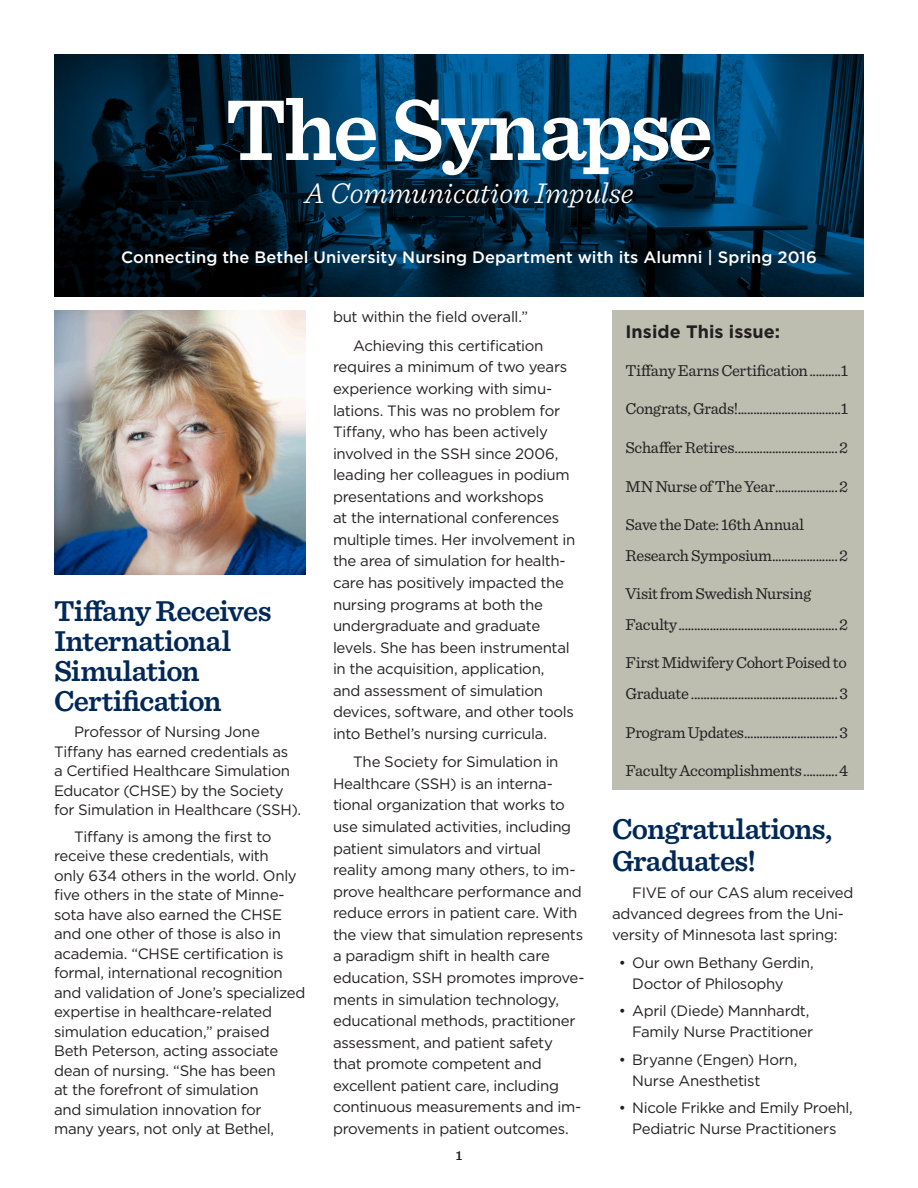
<style>
.page{position:relative;width:918px;height:1188px;background:#fff}
.page>*{position:absolute;margin:0;border:0;box-sizing:border-box;transform-origin:0 0}
.Body_text_balanced{font:600 90px "Sentinel";letter-spacing:-.035em;color:#fff}
.Headline{font:600 30px/30px "Sentinel";letter-spacing:-.02em;color:#002856}
.Body_text_balanced-2{font:italic 300 30px "Sentinel";letter-spacing:-.005em;color:#fff}
.Sidebar_Heading{font:700 18px "Gotham";letter-spacing:.005em;color:#231f20}
.Issue_List{font:16.5px/30.5px "Sentinel";letter-spacing:-.02em;color:#231f20}
.Body_text_balanced-3{font:500 16.5px "Gotham";letter-spacing:.005em;color:#fff}
.Body_text_balanced-4{font:15px/21.6px "Gotham";letter-spacing:-.02em;color:#231f20}
.Body_text_non-balanc{font:15px/20.9px "Gotham";letter-spacing:-.02em;color:#231f20}
.Continued_On{font:600 13.5px "Sentinel";color:#231f20}
</style>
<div class="page">
<div style="left:612px;top:310px;width:252px;height:480px;background:#bdbdb0"></div>
<svg style="left:54px;top:54px;width:810px;height:243px;background:#002b46"></svg>
<img style="left:54px;top:310px;width:252px;height:265px">
<p class="Body_text_balanced" style="left:225px;top:60px;width:489px">The Synapse</p>
<p class="Body_text_balanced-2" style="left:305px;top:170px;width:330px">A Communication Impulse</p>
<p class="Body_text_balanced-3" style="left:121px;top:246px;width:698px">Connecting the Bethel University Nursing Department with its Alumni | Spring 2016</p>
<p class="Headline" style="left:54px;top:594px;width:219px">Tiffany Receives<br>International<br>Simulation<br>Certification</p>
<p class="Body_text_balanced-4" style="left:54px;top:722px;width:249px;line-height:19.5px;text-indent:20px">Professor of Nursing Jone<br>Tiffany has earned credentials as<br>a Certified Healthcare Simulation<br>Educator (CHSE) by the Society for Simulation in Healthcare (SSH).</p>
<p class="Body_text_balanced-4" style="left:54px;top:826px;width:253px;line-height:19.5px;text-indent:20px">Tiffany is among the first to receive these credentials, with<br>only 634 others in the world. Only five others in the state of Minne&shy;sota have also earned the CHSE and one other of those is also in academia. “CHSE certification is formal, international recognition and validation of Jone’s specialized expertise in healthcare-related simulation education,” praised<br>Beth Peterson, acting associate dean of nursing. “She has been<br>at the forefront of simulation<br>and simulation innovation for<br>many years, not only at Bethel,</p>
<p class="Body_text_balanced-4" style="left:333px;top:306px;width:197px">but within the field overall.”</p>
<p class="Body_text_balanced-4" style="left:333px;top:334px;width:244px;text-indent:20px">Achieving this certification requires a minimum of two years experience working with simu&shy;lations. This was no problem for<br>Tiffany, who has been actively involved in the SSH since 2006, leading her colleagues in podium presentations and workshops<br>at the international conferences multiple times. Her involvement in the area of simulation for health&shy;care has positively impacted the nursing programs at both the undergraduate and graduate levels. She has been instrumental in the acquisition, application, and assessment of simulation devices, software, and other tools into Bethel’s nursing curricula.</p>
<p class="Body_text_balanced-4" style="left:333px;top:751px;width:253px;text-indent:20px">The Society for Simulation in Healthcare (SSH) is an interna&shy;tional organization that works to use simulated activities, including patient simulators and virtual reality among many others, to im&shy;prove healthcare performance and reduce errors in patient care. With the view that simulation represents a paradigm shift in health care education, SSH promotes improve&shy;ments in simulation technology, educational methods, practitioner assessment, and patient safety that promote competent and excellent patient care, including continuous measurements and im&shy;provements in patient outcomes.</p>
<p class="Continued_On" style="left:456px;top:1145px;width:8px">1</p>
<p class="Sidebar_Heading" style="left:626px;top:320px;width:156px">Inside This issue:</p>
<p class="Issue_List" style="left:626px;top:354px;width:224px">Tiffany Earns Certification..........1</p>
<p class="Issue_List" style="left:626px;top:393px;width:224px">Congrats, Grads!.................................1</p>
<p class="Issue_List" style="left:626px;top:431px;width:224px">Schaffer Retires.................................2</p>
<p class="Issue_List" style="left:626px;top:470px;width:224px">MN Nurse of The Year....................2</p>
<p class="Issue_List" style="left:626px;top:508px;width:224px">Save the Date: 16th Annual<br>Research Symposium.....................2</p>
<p class="Issue_List" style="left:626px;top:578px;width:224px">Visit from Swedish Nursing<br>Faculty...................................................2</p>
<p class="Issue_List" style="left:626px;top:647px;width:224px">First Midwifery Cohort Poised to<br>Graduate ...............................................3</p>
<p class="Issue_List" style="left:626px;top:716px;width:224px">Program Updates..............................3</p>
<p class="Issue_List" style="left:626px;top:754px;width:224px">Faculty Accomplishments...........4</p>
<p class="Headline" style="left:612px;top:812px;width:222px;line-height:31.3px">Congratulations,<br>Graduates!</p>
<p class="Body_text_non-balanc" style="left:612px;top:882px;width:243px;text-indent:20px">FIVE of our CAS alum received advanced degrees from the Uni&shy;versity of Minnesota last spring:</p>
<p class="Body_text_balanced-4" style="left:632px;top:952px;width:183px;line-height:20.9px;text-indent:-14px">• Our own Bethany Gerdin,<br>Doctor of Philosophy</p>
<p class="Body_text_balanced-4" style="left:619px;top:1000px;width:196px;line-height:20.9px;text-align:right">• April (Diede) Mannhardt,<br>Family Nurse Practitioner</p>
<p class="Body_text_balanced-4" style="left:632px;top:1049px;width:167px;line-height:20.9px;text-indent:-14px">• Bryanne (Engen) Horn,<br>Nurse Anesthetist</p>
<p class="Body_text_balanced-4" style="left:619px;top:1097px;width:236px;line-height:20.9px;text-align:center">• Nicole Frikke and Emily Proehl,<br>Pediatric Nurse Practitioners</p>
</div>
